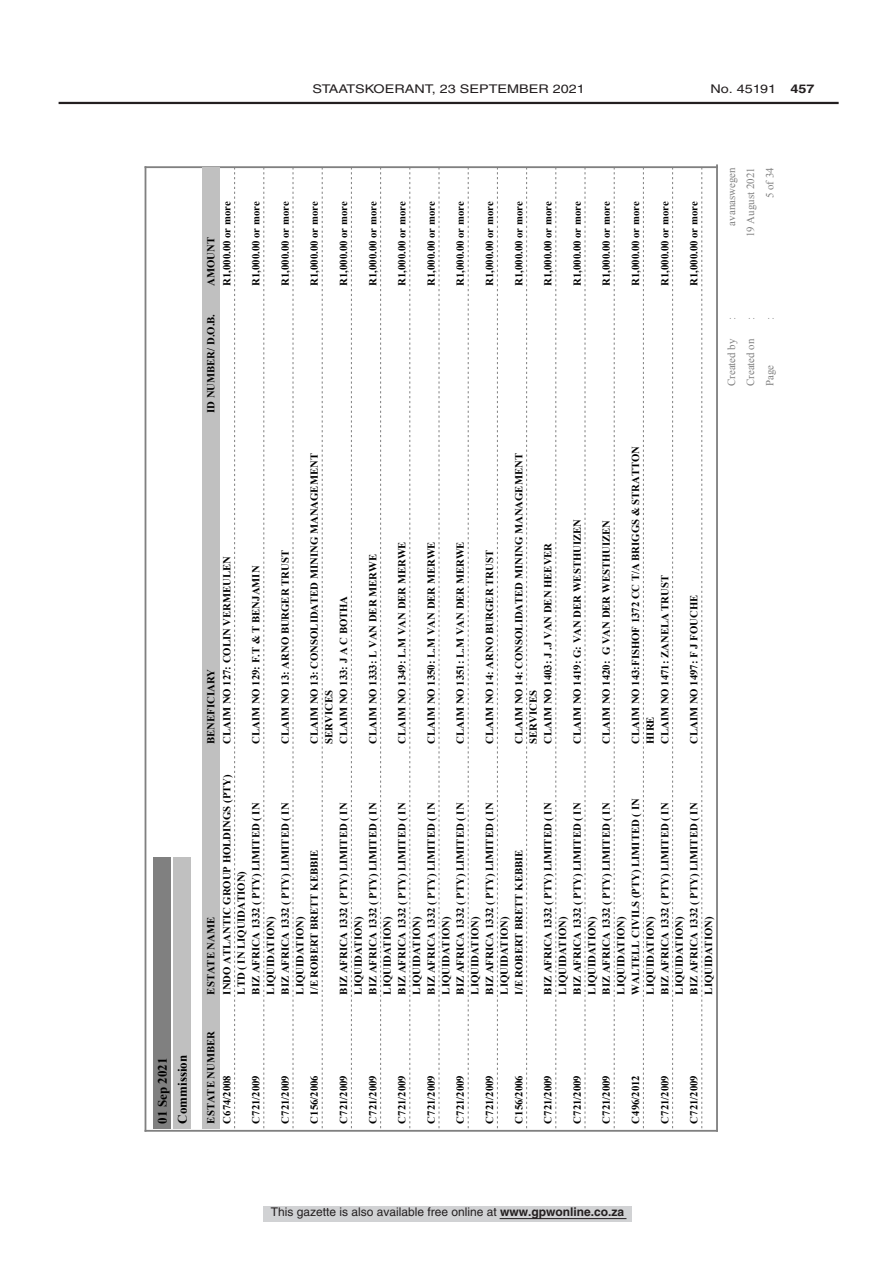
<style>
.page{position:relative;width:893px;height:1263px;background:#fff}
.page>*{position:absolute;margin:0;border:0;box-sizing:border-box;transform-origin:0 0}
.t1{font:700 12.9px "Times New Roman";color:#000}
.t2{font:12px "Helvetica LT Std";color:#231f20}
.t3{font:12px "Helvetica LT Std";color:#231f20;scale:1.2 1}
.t4{font:10.95px/19.2px "Times New Roman";color:#808080;text-align:justify}
.t5{font:700 10.65px/14.5px "Times New Roman";color:#000}
.s1{font-weight:700}
</style>
<div class="page">
<div style="left:263px;top:1206px;width:369px;height:16px;background:#d1d2d4"></div>
<hr style="left:500px;top:1218px;width:126px;height:1px;background:#231f20">
<hr style="left:59px;top:102px;width:780px;height:2px;background:#231f20">
<hr style="left:145px;top:1130px;width:572px;height:2px;background:#808080">
<hr style="left:145px;top:166px;width:572px;height:2px;background:#808080">
<hr style="left:145px;top:167px;width:1px;height:964px;background:#808080">
<svg style="left:701px;top:168px;width:1px;height:960px"></svg>
<svg style="left:672px;top:168px;width:1px;height:960px"></svg>
<svg style="left:643px;top:168px;width:1px;height:960px"></svg>
<svg style="left:614px;top:168px;width:1px;height:960px"></svg>
<svg style="left:585px;top:168px;width:1px;height:960px"></svg>
<svg style="left:556px;top:168px;width:1px;height:960px"></svg>
<svg style="left:526px;top:168px;width:1px;height:960px"></svg>
<svg style="left:497px;top:168px;width:1px;height:960px"></svg>
<svg style="left:468px;top:168px;width:1px;height:960px"></svg>
<svg style="left:439px;top:168px;width:1px;height:960px"></svg>
<svg style="left:410px;top:168px;width:1px;height:960px"></svg>
<svg style="left:380px;top:168px;width:1px;height:960px"></svg>
<svg style="left:351px;top:168px;width:1px;height:960px"></svg>
<svg style="left:322px;top:168px;width:1px;height:960px"></svg>
<svg style="left:293px;top:168px;width:1px;height:960px"></svg>
<svg style="left:264px;top:168px;width:1px;height:960px"></svg>
<svg style="left:234px;top:168px;width:1px;height:960px"></svg>
<hr style="left:716px;top:165px;width:2px;height:966px;background:#808080">
<div style="left:153px;top:1117px;width:17px;height:12px;background:#808080"></div>
<div style="left:153px;top:857px;width:17px;height:266px;background:#808080"></div>
<div style="left:202px;top:167px;width:17px;height:962px;background:#c0c0c0"></div>
<div style="left:173px;top:1117px;width:17px;height:12px;background:#c0c0c0"></div>
<div style="left:173px;top:857px;width:17px;height:266px;background:#c0c0c0"></div>
<p class="t3" style="left:312px;top:82px;width:156px">STAATSKOERANT, 23 Septem</p>
<p class="t3" style="left:519px;top:82px;width:56px">ber 2021</p>
<p class="t3" style="left:710px;top:82px;width:88px">No. 45191 <span class="s1">457</span></p>
<p class="t1" style="left:154px;top:1123px;width:67px;rotate:-90deg">01 Sep 2021</p>
<p class="t1" style="left:174px;top:1123px;width:70px;rotate:-90deg">Commission</p>
<p class="t5" style="left:203px;top:286px;width:50px;rotate:-90deg">AMOUNT</p>
<p class="t5" style="left:219px;top:286px;width:86px;rotate:-90deg">R1,000.00 or more</p>
<p class="t5" style="left:203px;top:413px;width:101px;rotate:-90deg">ID NUMBER/ D.O.B.</p>
<p class="t5" style="left:248px;top:286px;width:86px;rotate:-90deg">R1,000.00 or more</p>
<p class="t5" style="left:278px;top:286px;width:86px;rotate:-90deg">R1,000.00 or more</p>
<p class="t5" style="left:307px;top:286px;width:86px;rotate:-90deg">R1,000.00 or more</p>
<p class="t5" style="left:336px;top:286px;width:86px;rotate:-90deg">R1,000.00 or more</p>
<p class="t5" style="left:365px;top:286px;width:86px;rotate:-90deg">R1,000.00 or more</p>
<p class="t5" style="left:394px;top:286px;width:86px;rotate:-90deg">R1,000.00 or more</p>
<p class="t5" style="left:424px;top:286px;width:86px;rotate:-90deg">R1,000.00 or more</p>
<p class="t5" style="left:453px;top:286px;width:86px;rotate:-90deg">R1,000.00 or more</p>
<p class="t5" style="left:482px;top:286px;width:86px;rotate:-90deg">R1,000.00 or more</p>
<p class="t5" style="left:511px;top:286px;width:86px;rotate:-90deg">R1,000.00 or more</p>
<p class="t5" style="left:540px;top:286px;width:86px;rotate:-90deg">R1,000.00 or more</p>
<p class="t5" style="left:570px;top:286px;width:86px;rotate:-90deg">R1,000.00 or more</p>
<p class="t5" style="left:599px;top:286px;width:86px;rotate:-90deg">R1,000.00 or more</p>
<p class="t5" style="left:628px;top:286px;width:86px;rotate:-90deg">R1,000.00 or more</p>
<p class="t5" style="left:657px;top:286px;width:86px;rotate:-90deg">R1,000.00 or more</p>
<p class="t5" style="left:686px;top:286px;width:86px;rotate:-90deg">R1,000.00 or more</p>
<p class="t5" style="left:203px;top:744px;width:76px;rotate:-90deg">BENEFICIARY</p>
<p class="t5" style="left:219px;top:744px;width:189px;rotate:-90deg">CLAIM NO 127: COLIN VERMEULEN</p>
<p class="t5" style="left:248px;top:744px;width:180px;rotate:-90deg">CLAIM NO 129: F.T &amp; T BENJAMIN</p>
<p class="t5" style="left:278px;top:744px;width:195px;rotate:-90deg">CLAIM NO 13: ARNO BURGER TRUST</p>
<p class="t5" style="left:307px;top:744px;width:292px;rotate:-90deg">CLAIM NO 13: CONSOLIDATED MINING MANAGEMENT<br>SERVICES</p>
<p class="t5" style="left:336px;top:744px;width:150px;rotate:-90deg">CLAIM NO 133: J A C BOTHA</p>
<p class="t5" style="left:365px;top:744px;width:191px;rotate:-90deg">CLAIM NO 1333: L VAN DER MERWE</p>
<p class="t5" style="left:394px;top:744px;width:204px;rotate:-90deg">CLAIM NO 1349: L.M VAN DER MERWE</p>
<p class="t5" style="left:424px;top:744px;width:204px;rotate:-90deg">CLAIM NO 1350: L.M VAN DER MERWE</p>
<p class="t5" style="left:453px;top:744px;width:204px;rotate:-90deg">CLAIM NO 1351: L.M VAN DER MERWE</p>
<p class="t5" style="left:482px;top:744px;width:195px;rotate:-90deg">CLAIM NO 14: ARNO BURGER TRUST</p>
<p class="t5" style="left:511px;top:744px;width:292px;rotate:-90deg">CLAIM NO 14: CONSOLIDATED MINING MANAGEMENT<br>SERVICES</p>
<p class="t5" style="left:540px;top:744px;width:203px;rotate:-90deg">CLAIM NO 1403: J .J VAN DEN HEEVER</p>
<p class="t5" style="left:570px;top:744px;width:226px;rotate:-90deg">CLAIM NO 1419: G: VAN DER WESTHUIZEN</p>
<p class="t5" style="left:599px;top:744px;width:225px;rotate:-90deg">CLAIM NO 1420: G VAN DER WESTHUIZEN</p>
<p class="t5" style="left:628px;top:744px;width:299px;rotate:-90deg">CLAIM NO 143:FISHOF 1372 CC T/A BRIGGS &amp; STRATTON<br>HIRE</p>
<p class="t5" style="left:657px;top:744px;width:170px;rotate:-90deg">CLAIM NO 1471: ZANELA TRUST</p>
<p class="t5" style="left:686px;top:744px;width:150px;rotate:-90deg">CLAIM NO 1497: F J FOUCHE</p>
<p class="t5" style="left:203px;top:994px;width:79px;rotate:-90deg">ESTATE NAME</p>
<p class="t5" style="left:219px;top:994px;width:222px;rotate:-90deg">INDO ATLANTIC GROUP HOLDINGS (PTY)<br>LTD ( IN LIQUIDATION)</p>
<p class="t5" style="left:248px;top:994px;width:193px;rotate:-90deg">BIZ AFRICA 1332 ( PTY) LIMITED ( IN<br>LIQUIDATION)</p>
<p class="t5" style="left:278px;top:994px;width:193px;rotate:-90deg">BIZ AFRICA 1332 ( PTY) LIMITED ( IN<br>LIQUIDATION)</p>
<p class="t5" style="left:307px;top:994px;width:146px;rotate:-90deg">I/E ROBERT BRETT KEBBIE</p>
<p class="t5" style="left:336px;top:994px;width:193px;rotate:-90deg">BIZ AFRICA 1332 ( PTY) LIMITED ( IN<br>LIQUIDATION)</p>
<p class="t5" style="left:365px;top:994px;width:193px;rotate:-90deg">BIZ AFRICA 1332 ( PTY) LIMITED ( IN<br>LIQUIDATION)</p>
<p class="t5" style="left:394px;top:994px;width:193px;rotate:-90deg">BIZ AFRICA 1332 ( PTY) LIMITED ( IN<br>LIQUIDATION)</p>
<p class="t5" style="left:424px;top:994px;width:193px;rotate:-90deg">BIZ AFRICA 1332 ( PTY) LIMITED ( IN<br>LIQUIDATION)</p>
<p class="t5" style="left:453px;top:994px;width:193px;rotate:-90deg">BIZ AFRICA 1332 ( PTY) LIMITED ( IN<br>LIQUIDATION)</p>
<p class="t5" style="left:482px;top:994px;width:193px;rotate:-90deg">BIZ AFRICA 1332 ( PTY) LIMITED ( IN<br>LIQUIDATION)</p>
<p class="t5" style="left:511px;top:994px;width:146px;rotate:-90deg">I/E ROBERT BRETT KEBBIE</p>
<p class="t5" style="left:628px;top:994px;width:197px;rotate:-90deg">WALTELL CIVILS (PTY) LIMITED ( IN<br>LIQUIDATION)</p>
<p class="t5" style="left:540px;top:994px;width:193px;rotate:-90deg">BIZ AFRICA 1332 ( PTY) LIMITED ( IN<br>LIQUIDATION)</p>
<p class="t5" style="left:570px;top:994px;width:193px;rotate:-90deg">BIZ AFRICA 1332 ( PTY) LIMITED ( IN<br>LIQUIDATION)</p>
<p class="t5" style="left:599px;top:994px;width:193px;rotate:-90deg">BIZ AFRICA 1332 ( PTY) LIMITED ( IN<br>LIQUIDATION)</p>
<p class="t5" style="left:657px;top:994px;width:193px;rotate:-90deg">BIZ AFRICA 1332 ( PTY) LIMITED ( IN<br>LIQUIDATION)</p>
<p class="t5" style="left:686px;top:994px;width:193px;rotate:-90deg">BIZ AFRICA 1332 ( PTY) LIMITED ( IN<br>LIQUIDATION)</p>
<p class="t4" style="left:722px;top:226px;width:60px;rotate:-90deg">avanaswegen</p>
<p class="t4" style="left:741px;top:237px;width:71px;rotate:-90deg">19 August 2021</p>
<p class="t4" style="left:760px;top:198px;width:32px;rotate:-90deg">5 of 34</p>
<p class="t4" style="left:722px;top:320px;width:5px;rotate:-90deg">: : :</p>
<p class="t4" style="left:722px;top:386px;width:49px;rotate:-90deg">Created by Created on Page</p>
<p class="t5" style="left:203px;top:1123px;width:94px;rotate:-90deg">ESTATE NUMBER</p>
<p class="t5" style="left:219px;top:1123px;width:50px;rotate:-90deg">C674/2008</p>
<p class="t5" style="left:248px;top:1123px;width:50px;rotate:-90deg">C721/2009</p>
<p class="t5" style="left:278px;top:1123px;width:50px;rotate:-90deg">C721/2009</p>
<p class="t5" style="left:307px;top:1123px;width:50px;rotate:-90deg">C156/2006</p>
<p class="t5" style="left:336px;top:1123px;width:50px;rotate:-90deg">C721/2009</p>
<p class="t5" style="left:365px;top:1123px;width:50px;rotate:-90deg">C721/2009</p>
<p class="t5" style="left:394px;top:1123px;width:50px;rotate:-90deg">C721/2009</p>
<p class="t5" style="left:424px;top:1123px;width:50px;rotate:-90deg">C721/2009</p>
<p class="t5" style="left:453px;top:1123px;width:50px;rotate:-90deg">C721/2009</p>
<p class="t5" style="left:482px;top:1123px;width:50px;rotate:-90deg">C721/2009</p>
<p class="t5" style="left:511px;top:1123px;width:50px;rotate:-90deg">C156/2006</p>
<p class="t5" style="left:540px;top:1123px;width:50px;rotate:-90deg">C721/2009</p>
<p class="t5" style="left:570px;top:1123px;width:50px;rotate:-90deg">C721/2009</p>
<p class="t5" style="left:599px;top:1123px;width:50px;rotate:-90deg">C721/2009</p>
<p class="t5" style="left:628px;top:1123px;width:50px;rotate:-90deg">C496/2012</p>
<p class="t5" style="left:657px;top:1123px;width:50px;rotate:-90deg">C721/2009</p>
<p class="t5" style="left:686px;top:1123px;width:50px;rotate:-90deg">C721/2009</p>
<p class="t2" style="left:271px;top:1204px;width:355px">This gazette is also available free online at <span class="s1">www.gpwonline.co.za</span></p>
</div>
